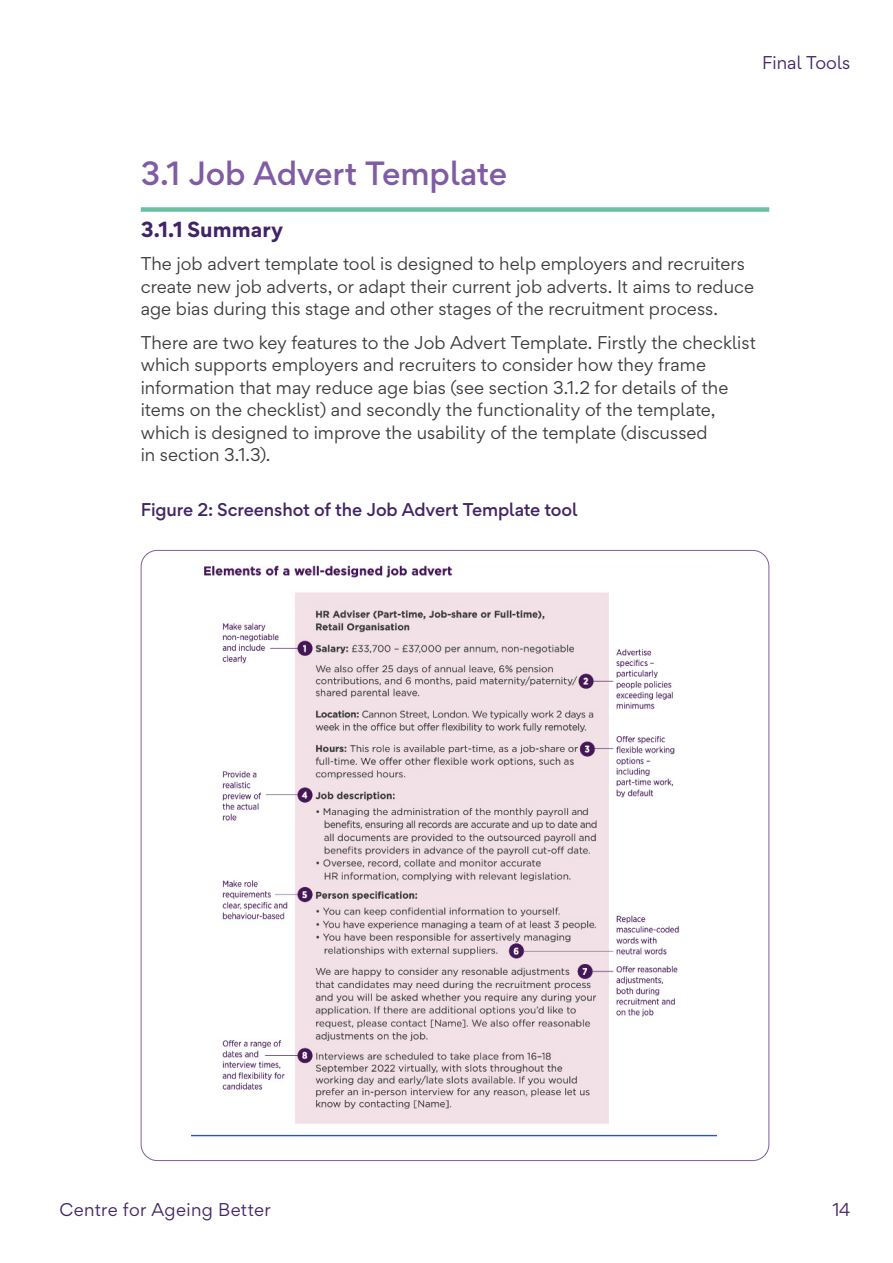
<style>
.page{position:relative;width:893px;height:1263px;background:#fff}
.page>*{position:absolute;margin:0;border:0;box-sizing:border-box;transform-origin:0 0}
.t1{font:500 30px "Gordita";letter-spacing:-.005em;color:#7f5ca3}
.t2{font:700 19.5px "Gordita";color:#412468}
.t3{font:16.5px/22.5px "Gordita";color:#3c3c3b}
.t4{font:500 16.5px "Gordita";letter-spacing:-.01em;color:#412468}
.t5{font:16.5px "Gordita";letter-spacing:.01em;color:#412468}
</style>
<div class="page">
<img style="left:191px;top:565px;width:526px;height:572px">
<div style="left:141px;top:207px;width:628px;height:5px;background:#6bbfa3"></div>
<p class="t5" style="left:762px;top:50px;width:90px">Final Tools</p>
<h1 class="t1" style="left:141px;top:151px;width:368px">3.1 Job Advert Template</h1>
<p class="t2" style="left:141px;top:214px;width:144px">3.1.1 Summary</p>
<p class="t3" style="left:141px;top:252px;width:615px">The job advert template tool is designed to help employers and recruiters create new job adverts, or adapt their current job adverts. It aims to reduce age bias during this stage and other stages of the recruitment process.</p>
<p class="t3" style="left:141px;top:331px;width:617px">There are two key features to the Job Advert Template. Firstly the checklist which supports employers and recruiters to consider how they frame information that may reduce age bias (see section 3.1.2 for details of the items on the checklist) and secondly the functionality of the template, which is designed to improve the usability of the template (discussed<br>in section 3.1.3).</p>
<p class="t4" style="left:141px;top:497px;width:438px">Figure 2: Screenshot of the Job Advert Template tool</p>
<p class="t5" style="left:60px;top:1198px;width:213px">Centre for Ageing Better</p>
<p class="t5" style="left:832px;top:1198px;width:20px">14</p>
</div>
